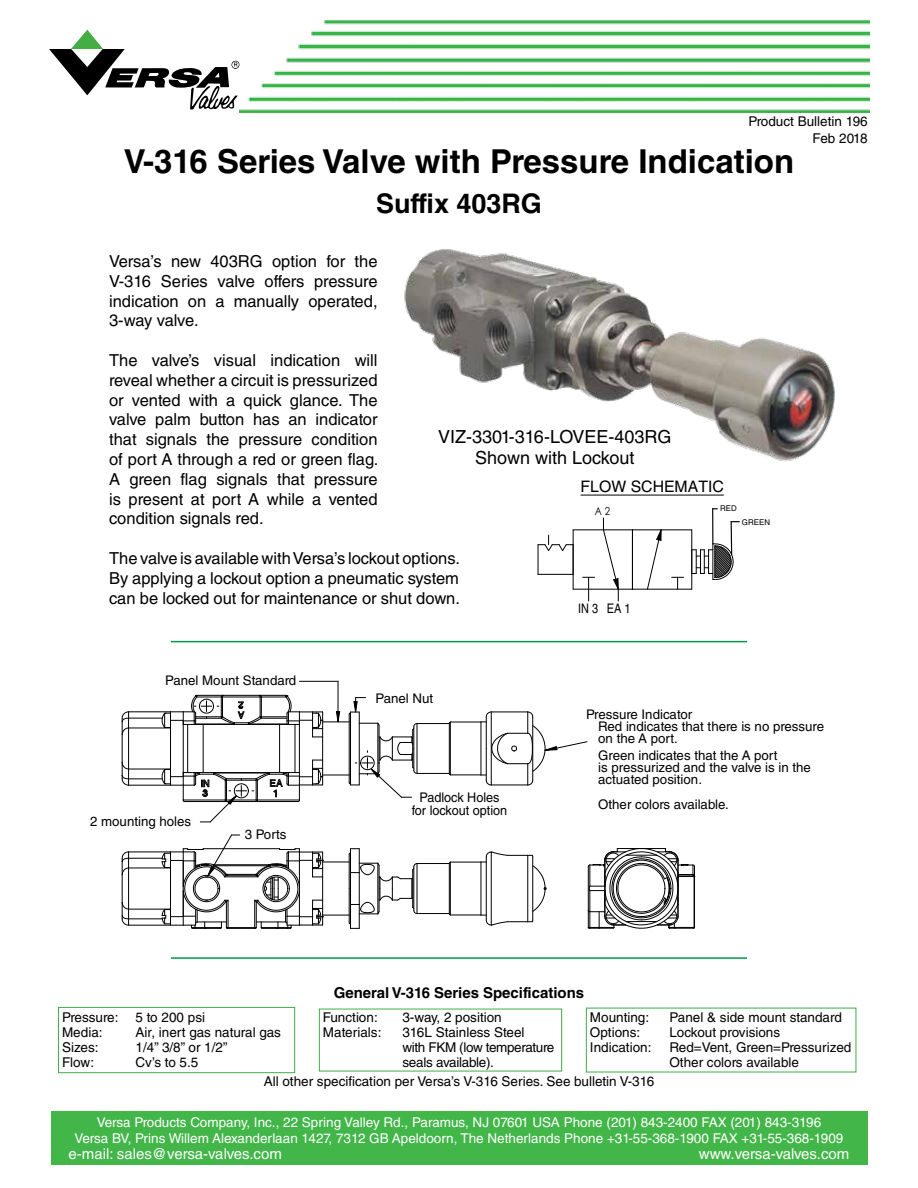
<style>
.page{position:relative;width:918px;height:1188px;background:#fff}
.page>*{position:absolute;margin:0;border:0;box-sizing:border-box;transform-origin:0 0}
.t1{font:700 33px "Helvetica LT Std";color:#000}
.t2{font:700 27px "Helvetica LT Std";color:#000}
.t3{font:18px/21.6px "Helvetica LT Std";color:#000;text-align:center}
.t4{font:16.5px/19.8px "Helvetica LT Std";color:#000;text-align:justify}
.t5{font:15.75px "Helvetica LT Std";color:#010101}
.t6{font:15px "Helvetica LT Std";color:#fff}
.t7{font:700 15px "Helvetica LT Std";color:#000}
.t8{font:13.5px/16.2px "Helvetica LT Std";color:#000;text-align:right}
.t9{font:13.5px/16.2px "Helvetica LT Std";color:#fff;text-align:center}
.t10{font:13.5px/15px "Helvetica LT Std";letter-spacing:-.02em;color:#000}
.t11{font:13.35px/12.1px "Helvetica LT Std";color:#010101}
.t12{font:13.35px/13.4px "Helvetica LT Std";color:#010101;text-align:center;scale:.95 1}
.t13{font:13.2px "Helvetica LT Std";color:#010101;scale:.83 1}
.t14{font:10.95px "Century Gothic";color:#010101;scale:.88 1}
.t15{font:7.95px "Helvetica LT Std";color:#010101}
</style>
<div class="page">
<img style="left:404px;top:249px;width:431px;height:213px">
<hr style="left:171px;top:641px;width:576px;height:1px;background:#009a4e">
<hr style="left:171px;top:957px;width:576px;height:2px;background:#009a4e">
<hr style="left:129px;top:918px;width:33px;height:1px;background:#010101">
<hr style="left:129px;top:858px;width:33px;height:1px;background:#010101">
<hr style="left:129px;top:909px;width:42px;height:1px;background:#010101">
<hr style="left:129px;top:868px;width:42px;height:1px;background:#010101">
<hr style="left:449px;top:863px;width:1px;height:51px;background:#010101">
<hr style="left:450px;top:862px;width:1px;height:53px;background:#010101">
<hr style="left:129px;top:925px;width:42px;height:1px;background:#010101">
<hr style="left:129px;top:852px;width:42px;height:1px;background:#010101">
<svg style="left:121px;top:851px;width:8px;height:75px"></svg>
<hr style="left:417px;top:913px;width:32px;height:1px;background:#010101">
<hr style="left:417px;top:863px;width:32px;height:1px;background:#010101">
<hr style="left:450px;top:915px;width:31px;height:1px;background:#010101">
<hr style="left:450px;top:862px;width:31px;height:1px;background:#010101">
<svg style="left:481px;top:851px;width:66px;height:75px"></svg>
<hr style="left:129px;top:778px;width:33px;height:1px;background:#010101">
<hr style="left:129px;top:718px;width:33px;height:1px;background:#010101">
<hr style="left:129px;top:769px;width:42px;height:1px;background:#010101">
<hr style="left:129px;top:728px;width:42px;height:1px;background:#010101">
<hr style="left:449px;top:723px;width:1px;height:51px;background:#010101">
<hr style="left:450px;top:722px;width:1px;height:53px;background:#010101">
<hr style="left:129px;top:711px;width:42px;height:1px;background:#010101">
<hr style="left:129px;top:785px;width:42px;height:1px;background:#010101">
<svg style="left:121px;top:711px;width:8px;height:75px"></svg>
<hr style="left:417px;top:773px;width:32px;height:1px;background:#010101">
<hr style="left:417px;top:723px;width:32px;height:1px;background:#010101">
<hr style="left:450px;top:774px;width:31px;height:1px;background:#010101">
<hr style="left:450px;top:722px;width:31px;height:1px;background:#010101">
<svg style="left:587px;top:848px;width:109px;height:81px"></svg>
<hr style="left:338px;top:681px;width:1px;height:41px;background:#010101">
<svg style="left:481px;top:711px;width:107px;height:75px"></svg>
<svg style="left:161px;top:834px;width:257px;height:95px"></svg>
<hr style="left:299px;top:681px;width:39px;height:1px;background:#010101">
<svg style="left:161px;top:694px;width:257px;height:129px"></svg>
<svg style="left:672px;top:577px;width:12px;height:12px"></svg>
<hr style="left:632px;top:589px;width:60px;height:1px;background:#010101">
<hr style="left:691px;top:530px;width:1px;height:59px;background:#010101">
<hr style="left:632px;top:529px;width:60px;height:1px;background:#010101">
<hr style="left:632px;top:530px;width:1px;height:59px;background:#010101">
<hr style="left:573px;top:589px;width:59px;height:1px;background:#010101">
<hr style="left:573px;top:530px;width:1px;height:59px;background:#010101">
<hr style="left:573px;top:529px;width:59px;height:1px;background:#010101">
<svg style="left:583px;top:577px;width:12px;height:24px"></svg>
<svg style="left:602px;top:518px;width:17px;height:83px"></svg>
<svg style="left:646px;top:529px;width:16px;height:61px"></svg>
<hr style="left:538px;top:574px;width:35px;height:1px;background:#010101">
<svg style="left:538px;top:535px;width:36px;height:39px"></svg>
<hr style="left:581px;top:495px;width:143px;height:1px;background:#010101">
<hr style="left:712px;top:509px;width:1px;height:35px;background:#010101">
<svg style="left:691px;top:520px;width:48px;height:60px"></svg>
<div style="left:51px;top:1111px;width:816px;height:54px;background:#43b649"></div>
<div style="left:58px;top:1007px;width:237px;height:66px;border:1px solid #41ad49"></div>
<svg style="left:49px;top:30px;width:190px;height:79px"></svg>
<img style="left:240px;top:20px;width:629px;height:93px">
<p class="t8" style="left:748px;top:113px;width:121px">Product Bulletin 196<br>Feb 2018</p>
<h1 class="t1" style="left:124px;top:141px;width:672px">V-316 Series Valve with Pressure Indication</h1>
<h2 class="t2" style="left:376px;top:187px;width:167px">Suffix 403RG</h2>
<p class="t4" style="left:109px;top:251px;width:270px">Versa’s new 403RG option for the V-316 Series valve offers pressure indication on a manually operated, 3-way valve.</p>
<p class="t4" style="left:109px;top:350px;width:271px">The valve’s visual indication will reveal whether a circuit is pressurized or vented with a quick glance. The valve palm button has an indicator that signals the pressure condition of port A through a red or green flag.<br>A green flag signals that pressure is present at port A while a vented condition signals red.</p>
<p class="t4" style="left:109px;top:548px;width:352px">The valve is available with Versa’s lockout options.<br>By applying a lockout option a pneumatic system can be locked out for maintenance or shut down.</p>
<p class="t3" style="left:438px;top:426px;width:235px">VIZ-3301-316-LOVEE-403RG<br>Shown with Lockout</p>
<p class="t5" style="left:581px;top:478px;width:145px">FLOW SCHEMATIC</p>
<p class="t15" style="left:720px;top:504px;width:18px">RED</p>
<p class="t14" style="left:595px;top:504px;width:19px">A 2</p>
<p class="t15" style="left:742px;top:517px;width:30px">GREEN</p>
<p class="t13" style="left:578px;top:600px;width:26px">IN 3</p>
<p class="t13" style="left:607px;top:600px;width:30px">EA 1</p>
<p class="t11" style="left:165px;top:674px;width:133px">Panel Mount Standard</p>
<p class="t11" style="left:90px;top:815px;width:103px">2 mounting holes</p>
<p class="t11" style="left:245px;top:828px;width:43px">3 Ports</p>
<p class="t11" style="left:375px;top:692px;width:59px">Panel Nut</p>
<p class="t12" style="left:412px;top:790px;width:102px">Padlock Holes for lockout option</p>
<p class="t11" style="left:598px;top:708px;width:227px;text-indent:-12px">Pressure Indicator<br>Red indicates that there is no pressure on the A port.</p>
<p class="t11" style="left:598px;top:749px;width:214px">Green indicates that the A port<br>is pressurized and the valve is in the actuated position.</p>
<p class="t11" style="left:598px;top:798px;width:132px">Other colors available.</p>
<p class="t8" style="left:62px;top:1010px;width:58px">Pressure:</p>
<p class="t8" style="left:136px;top:1010px;width:71px">5 to 200 psi</p>
<p class="t8" style="left:62px;top:1025px;width:42px">Media:</p>
<p class="t8" style="left:136px;top:1025px;width:147px">Air, inert gas natural gas</p>
<p class="t8" style="left:62px;top:1040px;width:38px">Sizes:</p>
<p class="t8" style="left:136px;top:1040px;width:93px">1/4” 3/8” or 1/2”</p>
<p class="t8" style="left:62px;top:1055px;width:34px">Flow:</p>
<p class="t8" style="left:136px;top:1055px;width:64px">Cv’s to 5.5</p>
<p class="t7" style="left:334px;top:983px;width:252px">General V-316 Series Specifications</p>
<p class="t8" style="left:323px;top:1010px;width:56px">Function:</p>
<p class="t8" style="left:402px;top:1010px;width:101px">3-way, 2 position</p>
<p class="t8" style="left:323px;top:1025px;width:60px">Materials:</p>
<p class="t10" style="left:402px;top:1025px;width:154px">316L Stainless Steel<br>with FKM (low temperature seals available).</p>
<p class="t8" style="left:590px;top:1010px;width:61px">Mounting:</p>
<p class="t8" style="left:669px;top:1010px;width:174px">Panel &amp; side mount standard</p>
<p class="t8" style="left:590px;top:1025px;width:52px">Options:</p>
<p class="t8" style="left:669px;top:1025px;width:112px">Lockout provisions</p>
<p class="t8" style="left:590px;top:1040px;width:63px">Indication:</p>
<p class="t8" style="left:669px;top:1040px;width:183px;line-height:15px;text-align:left">Red=Vent, Green=Pressurized<br>Other colors available</p>
<p class="t8" style="left:264px;top:1073px;width:392px">All other specification per Versa’s V-316 Series. See bulletin V-316</p>
<p class="t9" style="left:75px;top:1114px;width:770px">Versa Products Company, Inc., 22 Spring Valley Rd., Paramus, NJ 07601 USA Phone (201) 843-2400 FAX (201) 843-3196<br>Versa BV, Prins Willem Alexanderlaan 1427, 7312 GB Apeldoorn, The Netherlands Phone +31-55-368-1900 FAX +31-55-368-1909</p>
<p class="t6" style="left:69px;top:1145px;width:215px">e-mail: sales@versa-valves.com</p>
<p class="t6" style="left:699px;top:1145px;width:152px">www.versa-valves.com</p>
</div>
